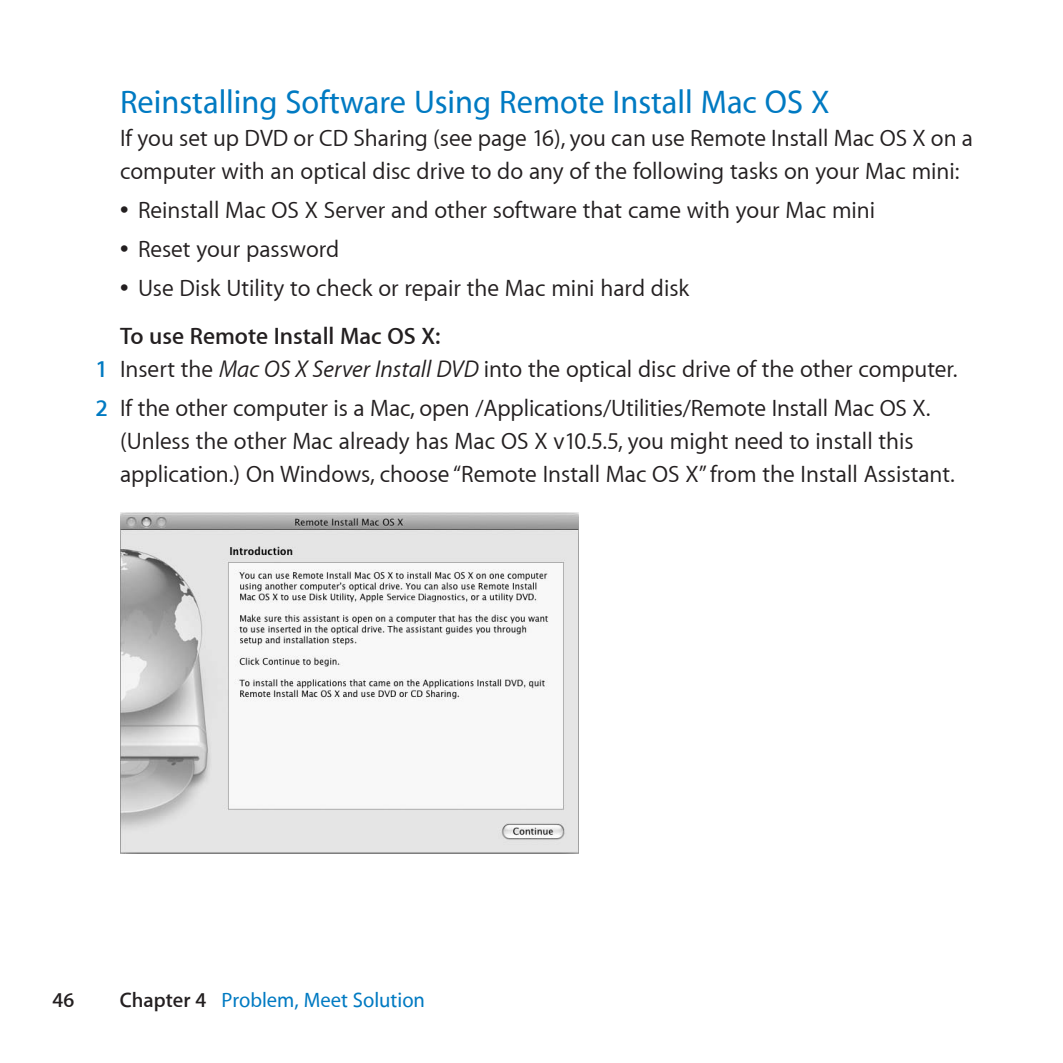
<style>
.page{position:relative;width:1063px;height:1063px;background:#fff}
.page>*{position:absolute;margin:0;border:0;box-sizing:border-box;transform-origin:0 0}
.t1{font:500 33px "Myriad Set";color:#007ac2}
.t2{font:24px/39px "Myriad Set Text";color:#231f20}
.t3{font:600 24px "Myriad Set";color:#231f20}
.t4{font:500 21px "Myriad Set";color:#007ac2}
.t5{font:600 21px "Myriad Set";color:#231f20}
.s1{font-family:"Apple Icon Four";font-size:27px}
.s2{font-family:"Myriad Set";font-weight:600;color:#007ac2}
.s3{font-style:italic}
.s4{font-weight:600;color:#231f20}
</style>
<div class="page">
<img style="left:120px;top:512px;width:459px;height:341px">
<h1 class="t1" style="left:120px;top:82px;width:711px">Reinstalling Software Using Remote Install Mac OS X</h1>
<p class="t2" style="left:120px;top:121px;width:855px;line-height:33px">If you set up DVD or CD Sharing (see page 16), you can use Remote Install Mac OS X on a computer with an optical disc drive to do any of the following tasks on your Mac mini:</p>
<p class="t2" style="left:120px;top:190px;width:757px"><span class="s1">Â</span> Reinstall Mac OS X Server and other software that came with your Mac mini<br><span class="s1">Â</span> Reset your password<br><span class="s1">Â</span> Use Disk Utility to check or repair the Mac mini hard disk</p>
<p class="t3" style="left:120px;top:321px;width:322px">To use Remote Install Mac OS X:</p>
<p class="t2" style="left:96px;top:349px;width:864px"><span class="s2">1</span> Insert the <span class="s3">Mac OS X Server Install DVD</span> into the optical disc drive of the other computer.<br><span class="s2">2</span> If the other computer is a Mac, open /Applications/Utilities/Remote Install Mac OS X.</p>
<p class="t2" style="left:120px;top:424px;width:836px;line-height:33px">(Unless the other Mac already has Mac OS X v10.5.5, you might need to install this application.) On Windows, choose “Remote Install Mac OS X”from the Install Assistant.</p>
<p class="t5" style="left:53px;top:987px;width:23px">46</p>
<p class="t4" style="left:120px;top:987px;width:307px"><span class="s4">Chapter 4</span> Problem, Meet Solution</p>
</div>
